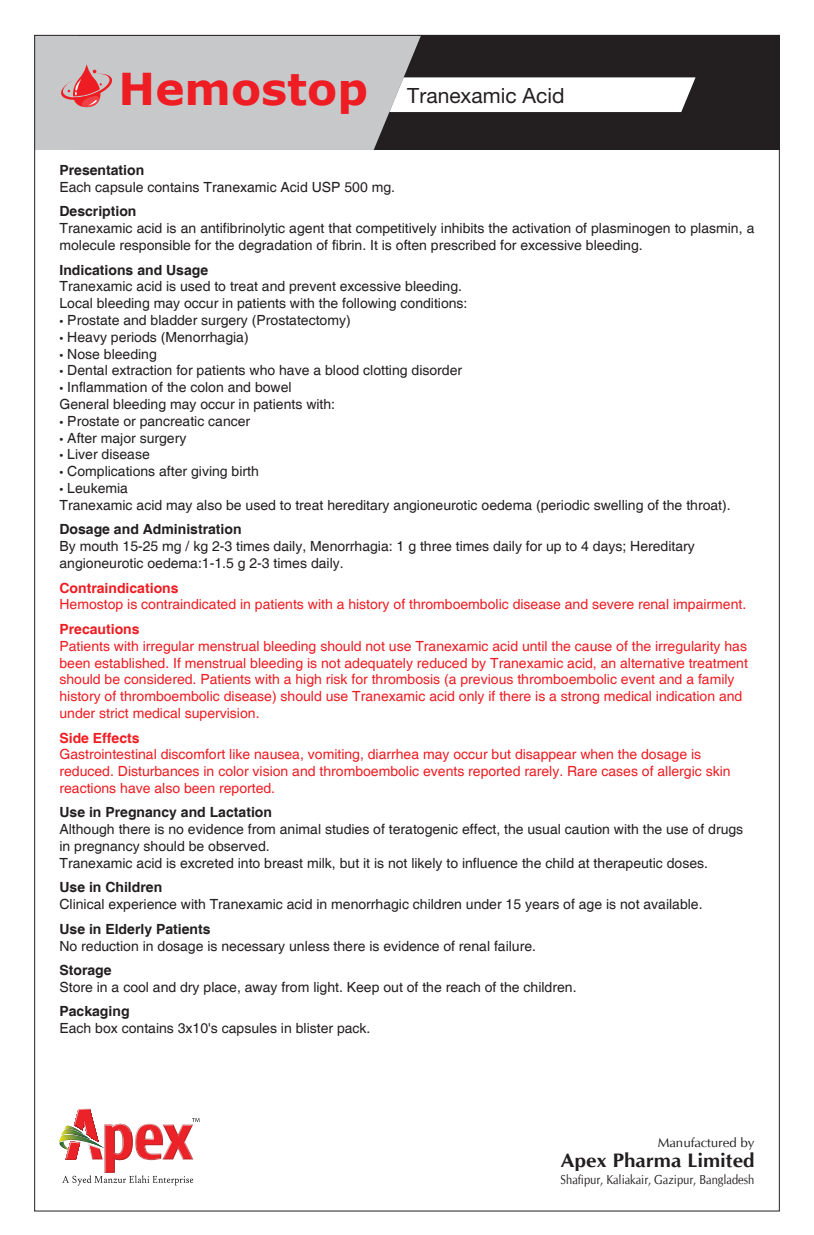
<style>
.page{position:relative;width:814px;height:1235px;background:#fff}
.page>*{position:absolute;margin:0;border:0;box-sizing:border-box;transform-origin:0 0}
.t1{font:700 43.93px "Verdana";color:#ee1d23}
.t2{font:21px "Helvetica Neue LT Pro";color:#231f20}
.t3{font:700 19.43px "CG Omega";color:#231f20;scale:1.06 1}
.t4{font:14px/16.8px "Helvetica";color:#231f20}
.t5{font:14px/16.8px "Helvetica";color:#ee1d23}
.t6{font:700 14px "Helvetica";color:#231f20}
.t7{font:700 14px "Helvetica";color:#ee1d23}
.t8{font:12.95px "CG Omega";color:#231f20;scale:.86 1}
.t9{font:12.95px "CG Omega";color:#231f20}
.s1{font-family:"Myriad Pro"}
</style>
<div class="page">
<div style="left:78px;top:35px;width:701px;height:115px;background:#231f20"></div>
<div style="left:36px;top:37px;width:385px;height:113px;background:#c7c8ca"></div>
<svg style="left:389px;top:77px;width:306px;height:35px"></svg>
<svg style="left:59px;top:1108px;width:140px;height:77px"></svg>
<svg style="left:60px;top:64px;width:54px;height:43px"></svg>
<h1 class="t1" style="left:119px;top:58px;width:251px">Hemostop</h1>
<h2 class="t2" style="left:407px;top:82px;width:159px">Tranexamic Acid</h2>
<p class="t6" style="left:59px;top:161px;width:86px">Presentation</p>
<p class="t4" style="left:59px;top:179px;width:337px">Each capsule contains Tranexamic Acid USP 500 mg.</p>
<p class="t6" style="left:59px;top:203px;width:79px">Description</p>
<p class="t4" style="left:59px;top:220px;width:696px">Tranexamic acid is an antifibrinolytic agent that competitively inhibits the activation of plasminogen to plasmin, a molecule responsible for the degradation of fibrin. It is often prescribed for excessive bleeding.</p>
<p class="t6" style="left:59px;top:261px;width:150px">Indications and Usage</p>
<p class="t4" style="left:59px;top:278px;width:409px">Tranexamic acid is used to treat and prevent excessive bleeding.<br>Local bleeding may occur in patients with the following conditions:</p>
<p class="t4" style="left:59px;top:312px;width:293px"><span class="s1">•</span> Prostate and bladder surgery (Prostatectomy)</p>
<p class="t4" style="left:59px;top:329px;width:191px"><span class="s1">•</span> Heavy periods (Menorrhagia)</p>
<p class="t4" style="left:59px;top:346px;width:99px"><span class="s1">•</span> Nose bleeding</p>
<p class="t4" style="left:59px;top:362px;width:404px"><span class="s1">•</span> Dental extraction for patients who have a blood clotting disorder</p>
<p class="t4" style="left:59px;top:379px;width:277px"><span class="s1">•</span> Inflammation of the colon and bowel<br>General bleeding may occur in patients with:</p>
<p class="t4" style="left:59px;top:413px;width:192px"><span class="s1">•</span> Prostate or pancreatic cancer</p>
<p class="t4" style="left:59px;top:430px;width:128px"><span class="s1">•</span> After major surgery</p>
<p class="t4" style="left:59px;top:446px;width:92px"><span class="s1">•</span> Liver disease</p>
<p class="t4" style="left:59px;top:463px;width:201px"><span class="s1">•</span> Complications after giving birth</p>
<p class="t4" style="left:59px;top:480px;width:672px"><span class="s1">•</span> Leukemia<br>Tranexamic acid may also be used to treat hereditary angioneurotic oedema (periodic swelling of the throat).</p>
<p class="t6" style="left:59px;top:521px;width:184px">Dosage and Administration</p>
<p class="t4" style="left:59px;top:538px;width:636px">By mouth 15-25 mg / kg 2-3 times daily, Menorrhagia: 1 g three times daily for up to 4 days; Hereditary angioneurotic oedema:1-1.5 g 2-3 times daily.</p>
<p class="t7" style="left:59px;top:579px;width:121px">Contraindications</p>
<p class="t5" style="left:59px;top:596px;width:688px">Hemostop is contraindicated in patients with a history of thromboembolic disease and severe renal impairment.</p>
<p class="t7" style="left:59px;top:620px;width:82px">Precautions</p>
<p class="t5" style="left:59px;top:637px;width:689px">Patients with irregular menstrual bleeding should not use Tranexamic acid until the cause of the irregularity has been established. If menstrual bleeding is not adequately reduced by Tranexamic acid, an alternative treatment should be considered. Patients with a high risk for thrombosis (a previous thromboembolic event and a family history of thromboembolic disease) should use Tranexamic acid only if there is a strong medical indication and under strict medical supervision.</p>
<p class="t7" style="left:59px;top:728px;width:82px">Side Effects</p>
<p class="t5" style="left:59px;top:746px;width:672px">Gastrointestinal discomfort like nausea, vomiting, diarrhea may occur but disappear when the dosage is reduced. Disturbances in color vision and thromboembolic events reported rarely. Rare cases of allergic skin reactions have also been reported.</p>
<p class="t6" style="left:59px;top:803px;width:214px">Use in Pregnancy and Lactation</p>
<p class="t4" style="left:59px;top:821px;width:685px">Although there is no evidence from animal studies of teratogenic effect, the usual caution with the use of drugs in pregnancy should be observed.<br>Tranexamic acid is excreted into breast milk, but it is not likely to influence the child at therapeutic doses.</p>
<p class="t6" style="left:59px;top:878px;width:104px">Use in Children</p>
<p class="t4" style="left:59px;top:896px;width:644px">Clinical experience with Tranexamic acid in menorrhagic children under 15 years of age is not available.</p>
<p class="t6" style="left:59px;top:920px;width:152px">Use in Elderly Patients</p>
<p class="t4" style="left:59px;top:937px;width:478px">No reduction in dosage is necessary unless there is evidence of renal failure.</p>
<p class="t6" style="left:59px;top:961px;width:54px">Storage</p>
<p class="t4" style="left:59px;top:978px;width:518px">Store in a cool and dry place, away from light. Keep out of the reach of the children.</p>
<p class="t6" style="left:59px;top:1002px;width:72px">Packaging</p>
<p class="t4" style="left:59px;top:1020px;width:312px">Each box contains 3x10's capsules in blister pack.</p>
<p class="t9" style="left:657px;top:1134px;width:98px">Manufactured by</p>
<h3 class="t3" style="left:561px;top:1147px;width:184px">Apex Pharma Limited</h3>
<p class="t8" style="left:560px;top:1171px;width:227px">Shafipur, Kaliakair, Gazipur, Bangladesh</p>
</div>
